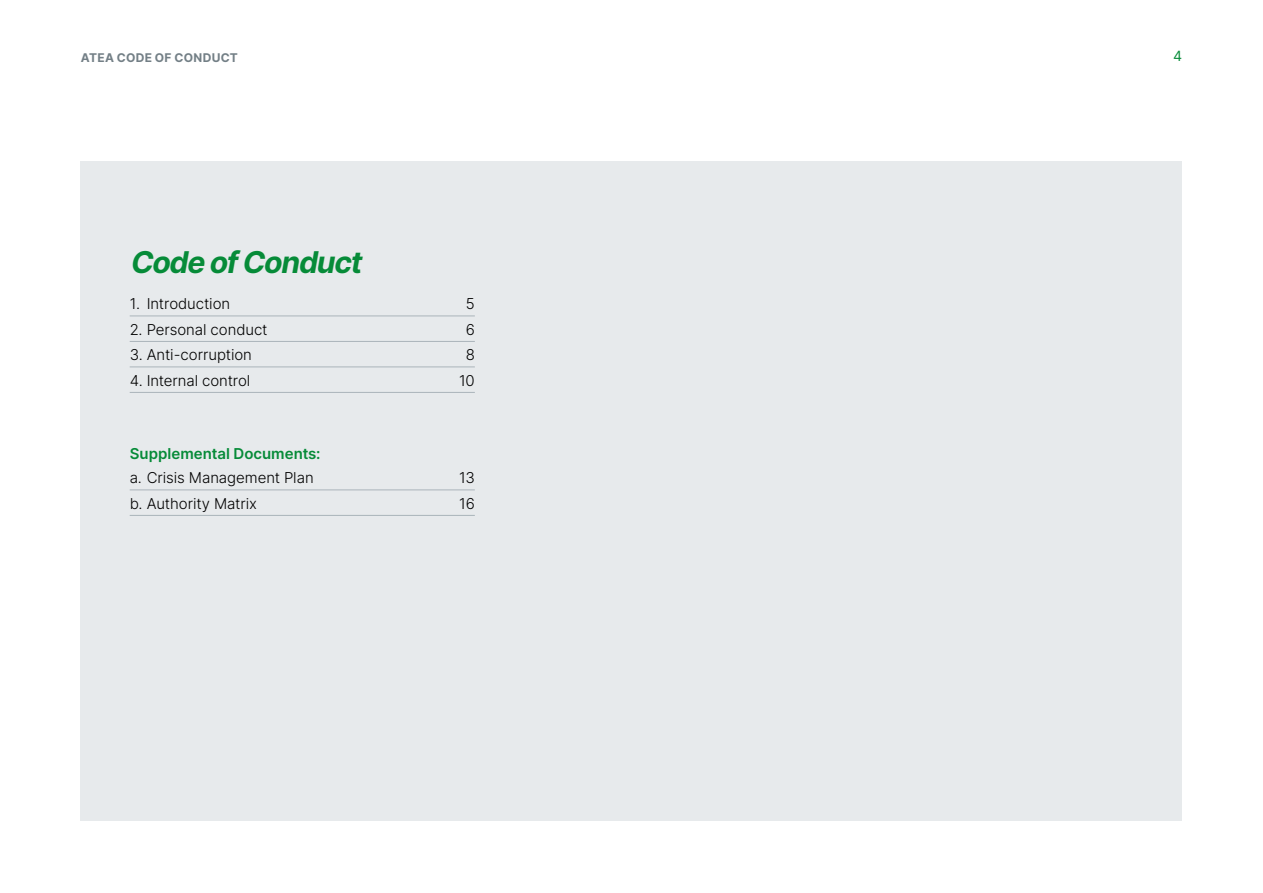
<style>
.page{position:relative;width:1263px;height:893px;background:#fff}
.page>*{position:absolute;margin:0;border:0;box-sizing:border-box;transform-origin:0 0}
.toc_HEADING_Grønn{font:italic 700 30px "Inter";color:#068b38}
.toc_1_positive{font:300 15px "Inter";letter-spacing:-.005em;color:#000}
.toc_1_positive-2{font:600 15px/24px "Inter";color:#068b38}
.t1{font:14.1px "Inter";color:#068b38}
.t2{font:700 12px "Inter";letter-spacing:.025em;color:#737f86}
.s1{font-weight:300;color:#000}
</style>
<div class="page">
<div style="left:81px;top:162px;width:1101px;height:659px;background:#e7eaec"></div>
<hr style="left:130px;top:316px;width:345px;height:1px;background:#aab4ba">
<hr style="left:130px;top:341px;width:345px;height:1px;background:#aab4ba">
<hr style="left:130px;top:367px;width:345px;height:1px;background:#aab4ba">
<hr style="left:130px;top:392px;width:345px;height:1px;background:#aab4ba">
<hr style="left:130px;top:490px;width:345px;height:1px;background:#aab4ba">
<hr style="left:130px;top:515px;width:345px;height:1px;background:#aab4ba">
<p class="t2" style="left:81px;top:49px;width:159px">ATEA CODE OF CONDUCT</p>
<p class="t1" style="left:1173px;top:46px;width:11px">4</p>
<p class="toc_HEADING_Grønn" style="left:130px;top:240px;width:240px">Code ofConduct</p>
<p class="toc_1_positive" style="left:130px;top:293px;width:102px">1. Introduction</p>
<p class="toc_1_positive" style="left:466px;top:293px;width:10px">5</p>
<p class="toc_1_positive" style="left:130px;top:318px;width:139px">2. Personal conduct</p>
<p class="toc_1_positive" style="left:466px;top:318px;width:11px">6</p>
<p class="toc_1_positive" style="left:130px;top:344px;width:124px">3. Anti-corruption</p>
<p class="toc_1_positive" style="left:466px;top:344px;width:11px">8</p>
<p class="toc_1_positive" style="left:130px;top:369px;width:122px">4. Internal control</p>
<p class="toc_1_positive" style="left:459px;top:369px;width:17px">10</p>
<p class="toc_1_positive-2" style="left:130px;top:441px;width:192px">Supplemental Documents: <span class="s1">a. Crisis Management Plan</span></p>
<p class="toc_1_positive" style="left:459px;top:467px;width:17px">13</p>
<p class="toc_1_positive" style="left:130px;top:492px;width:129px">b. Authority Matrix</p>
<p class="toc_1_positive" style="left:459px;top:492px;width:17px">16</p>
</div>
